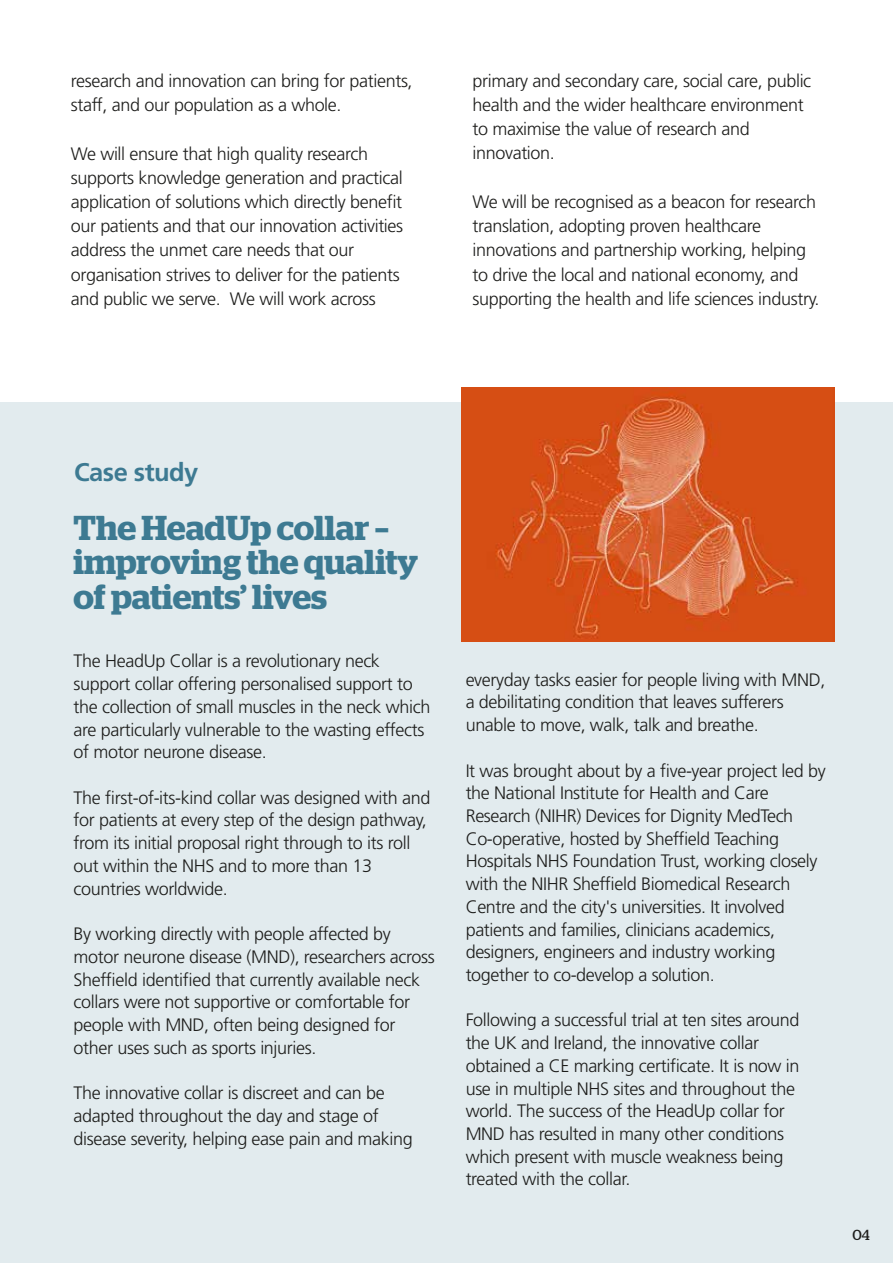
<style>
.page{position:relative;width:893px;height:1263px;background:#fff}
.page>*{position:absolute;margin:0;border:0;box-sizing:border-box;transform-origin:0 0}
.t1{font:600 34.5px/34.5px "Stag";letter-spacing:-.005em;color:#3d7a92}
.t2{font:700 25.5px "Frutiger LT Std";letter-spacing:-.02em;color:#3d7a92}
.t3{font:300 18px/22.6px "Frutiger LT Std";letter-spacing:-.02em;color:#1d1d1b}
.t4{font:14.55px "Stag";color:#1d1d1b}
</style>
<div class="page">
<div style="left:0;top:402px;width:893px;height:861px;background:#e2ebee"></div>
<img style="left:461px;top:388px;width:374px;height:253px">
<p class="t3" style="left:71px;top:69px;width:343px;line-height:24.2px">research and innovation can bring for patients, staff, and our population as a whole.</p>
<p class="t3" style="left:71px;top:142px;width:334px;line-height:24.2px">We will ensure that high quality research supports knowledge generation and practical application of solutions which directly benefit our patients and that our innovation activities address the unmet care needs that our organisation strives to deliver for the patients and public we serve. We will work across</p>
<p class="t3" style="left:472px;top:69px;width:340px;line-height:24.2px">primary and secondary care, social care, public health and the wider healthcare environment to maximise the value of research and innovation.</p>
<p class="t3" style="left:472px;top:190px;width:349px;line-height:24.2px">We will be recognised as a beacon for research translation, adopting proven healthcare innovations and partnership working, helping to drive the local and national economy, and supporting the health and life sciences industry.</p>
<h2 class="t2" style="left:74px;top:457px;width:126px">Case study</h2>
<h1 class="t1" style="left:74px;top:510px;width:346px">The HeadUp collar – improving the quality of patients’ lives</h1>
<p class="t3" style="left:74px;top:650px;width:358px">The HeadUp Collar is a revolutionary neck support collar offering personalised support to the collection of small muscles in the neck which are particularly vulnerable to the wasting effects of motor neurone disease.</p>
<p class="t3" style="left:74px;top:786px;width:358px">The first-of-its-kind collar was designed with and for patients at every step of the design pathway, from its initial proposal right through to its roll out within the NHS and to more than 13 countries worldwide.</p>
<p class="t3" style="left:74px;top:923px;width:363px">By working directly with people affected by motor neurone disease (MND), researchers across Sheffield identified that currently available neck collars were not supportive or comfortable for people with MND, often being designed for other uses such as sports injuries.</p>
<p class="t3" style="left:74px;top:1082px;width:341px">The innovative collar is discreet and can be adapted throughout the day and stage of disease severity, helping ease pain and making</p>
<p class="t3" style="left:466px;top:668px;width:361px">everyday tasks easier for people living with MND, a debilitating condition that leaves sufferers unable to move, walk, talk and breathe.</p>
<p class="t3" style="left:466px;top:759px;width:362px">It was brought about by a five-year project led by the National Institute for Health and Care Research (NIHR) Devices for Dignity MedTech Co-operative, hosted by Sheffield Teaching Hospitals NHS Foundation Trust, working closely with the NIHR Sheffield Biomedical Research Centre and the city's universities. It involved patients and families, clinicians academics, designers, engineers and industry working together to co-develop a solution.</p>
<p class="t3" style="left:466px;top:1009px;width:335px">Following a successful trial at ten sites around the UK and Ireland, the innovative collar obtained a CE marking certificate. It is now in use in multiple NHS sites and throughout the world. The success of the HeadUp collar for MND has resulted in many other conditions which present with muscle weakness being treated with the collar.</p>
<p class="t4" style="left:852px;top:1226px;width:19px">04</p>
</div>
